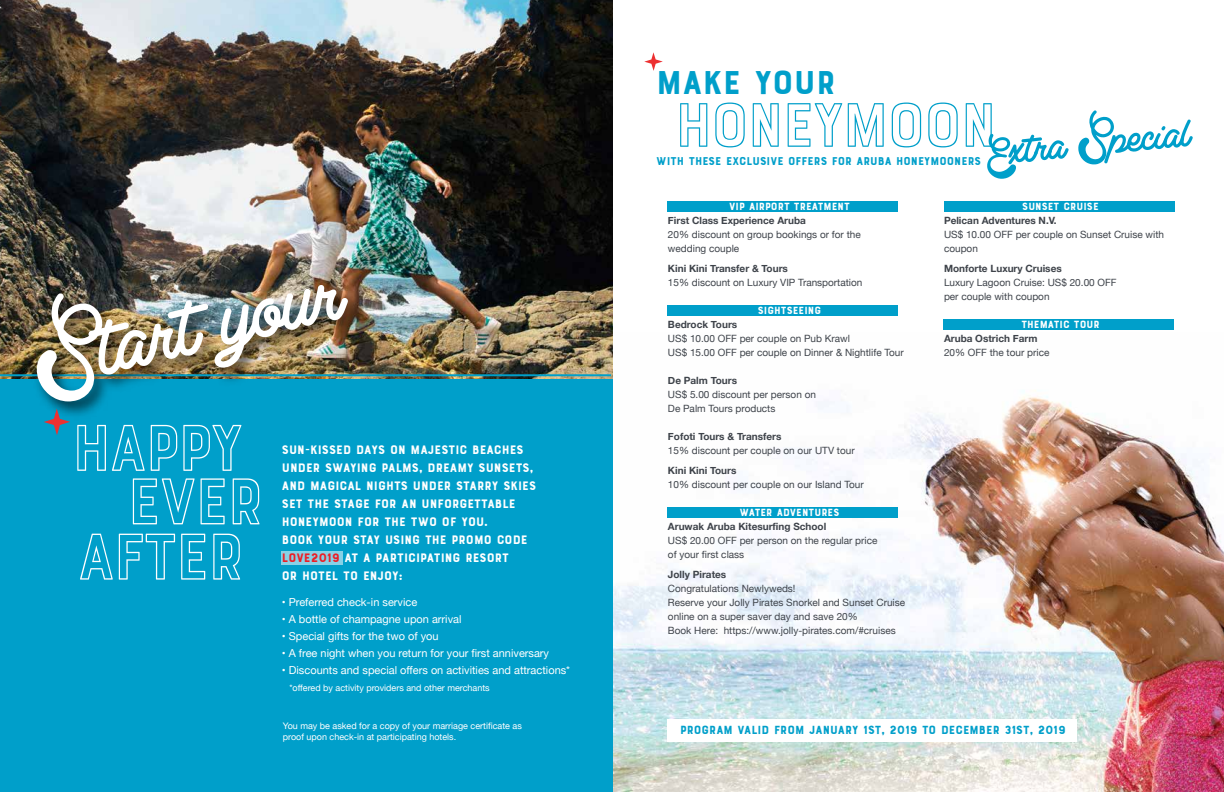
<style>
.page{position:relative;width:1224px;height:792px;background:#fff}
.page>*{position:absolute;margin:0;border:0;box-sizing:border-box;transform-origin:0 0}
.t1{font:107.1px "Clear Line";color:#fff}
.t2{font:500 69.6px/54.4px "Bourton Outline";letter-spacing:-.05em;color:#fff;text-align:right}
.t3{font:500 66.2px "Bourton Outline";letter-spacing:-.05em;color:#009fca}
.t4{font:53.3px "Clear Line";color:#009fca}
.t5{font:35px "Bourton Base";color:#009fca}
.t6{font:13px/18px "Bourton Base";color:#fff}
.t7{font:12.5px "Bourton Base";color:#009fca}
.t8{font:12px "Bourton Base";color:#009fca}
.t9{font:11px "Helvetica Neue";color:#fff}
.t10{font:11px "Bourton Base";color:#fff}
.t11{font:10px/14px "Helvetica Neue";color:#3e434a}
.t12{font:700 10px "Helvetica Neue";color:#3e434a}
.t13{font:9px/11px "Helvetica Neue";color:#fff}
.s1{color:#ed1d24}
</style>
<div class="page">
<img style="left:612px;top:333px;width:612px;height:459px">
<div style="left:667px;top:719px;width:410px;height:23px;background:#fff"></div>
<img style="left:0;top:0;width:612px;height:380px">
<div style="left:0;top:380px;width:612px;height:412px;background:#009fca"></div>
<svg style="left:644px;top:52px;width:19px;height:19px"></svg>
<hr style="left:0;top:374px;width:611px;height:2px;background:#009fca">
<img style="left:11px;top:221px;width:375px;height:195px">
<div style="left:281px;top:551px;width:61px;height:14px;background:#87d1e6"></div>
<svg style="left:44px;top:409px;width:26px;height:26px"></svg>
<div style="left:667px;top:201px;width:231px;height:11px;background:#009fca"></div>
<div style="left:944px;top:201px;width:231px;height:11px;background:#009fca"></div>
<div style="left:943px;top:319px;width:231px;height:11px;background:#009fca"></div>
<div style="left:667px;top:507px;width:231px;height:11px;background:#009fca"></div>
<div style="left:667px;top:305px;width:230px;height:11px;background:#009fca"></div>
<h1 class="t1" style="left:17px;top:292px;width:316px;rotate:-13deg">Start your</h1>
<p class="t6" style="left:282px;top:441px;width:256px">SUN-KISSED DAYS ON MAJESTIC BEACHES<br>UNDER SWAYING PALMS, DREAMY SUNSETS,<br>AND MAGICAL NIGHTS UNDER STARRY SKIES<br>SET THE STAGE FOR AN UNFORGETTABLE<br>HONEYMOON FOR THE TWO OF YOU.<br>BOOK YOUR STAY USING THE PROMO CODE<br><span class="s1">LOVE2019</span> AT A PARTICIPATING RESORT<br>OR HOTEL TO ENJOY:</p>
<h2 class="t2" style="left:71px;top:422px;width:195px">HAPPY<br>EVER<br>AFTER</h2>
<p class="t9" style="left:282px;top:595px;width:137px">• Preferred check-in service</p>
<p class="t9" style="left:282px;top:612px;width:181px">• A bottle of champagne upon arrival</p>
<p class="t9" style="left:282px;top:629px;width:158px">• Special gifts for the two of you</p>
<p class="t9" style="left:282px;top:646px;width:269px">• A free night when you return for your first anniversary</p>
<p class="t9" style="left:282px;top:663px;width:290px">• Discounts and special offers on activities and attractions*</p>
<p class="t13" style="left:289px;top:683px;width:202px">*offered by activity providers and other merchants</p>
<p class="t13" style="left:283px;top:721px;width:241px">You may be asked for a copy of your marriage certificate as proof upon check-in at participating hotels.</p>
<h3 class="t5" style="left:656px;top:61px;width:181px">MAKE YOUR</h3>
<h3 class="t3" style="left:674px;top:84px;width:325px">HONEYMOON</h3>
<h3 class="t4" style="left:981px;top:117px;width:206px;rotate:-6deg">Extra Special</h3>
<p class="t8" style="left:656px;top:154px;width:326px">WITH THESE EXCLUSIVE OFFERS FOR ARUBA HONEYMOONERS</p>
<p class="t10" style="left:729px;top:200px;width:122px">VIP AIRPORT TREATMENT</p>
<p class="t12" style="left:668px;top:213px;width:139px">First Class Experience Aruba</p>
<p class="t11" style="left:668px;top:228px;width:194px">20% discount on group bookings or for the wedding couple</p>
<p class="t12" style="left:668px;top:261px;width:121px">Kini Kini Transfer &amp; Tours</p>
<p class="t11" style="left:668px;top:276px;width:196px">15% discount on Luxury VIP Transportation</p>
<p class="t10" style="left:758px;top:304px;width:65px">SIGHTSEEING</p>
<p class="t12" style="left:668px;top:317px;width:71px">Bedrock Tours</p>
<p class="t11" style="left:668px;top:332px;width:237px">US$ 10.00 OFF per couple on Pub Krawl<br>US$ 15.00 OFF per couple on Dinner &amp; Nightlife Tour</p>
<p class="t12" style="left:668px;top:373px;width:71px">De Palm Tours</p>
<p class="t11" style="left:668px;top:388px;width:150px">US$ 5.00 discount per person on<br>De Palm Tours products</p>
<p class="t12" style="left:668px;top:429px;width:115px">Fofoti Tours &amp; Transfers</p>
<p class="t11" style="left:668px;top:444px;width:188px">15% discount per couple on our UTV tour</p>
<p class="t12" style="left:668px;top:463px;width:70px">Kini Kini Tours</p>
<p class="t11" style="left:668px;top:478px;width:197px">10% discount per couple on our Island Tour</p>
<p class="t10" style="left:740px;top:506px;width:101px">WATER ADVENTURES</p>
<p class="t12" style="left:668px;top:519px;width:160px">Aruwak Aruba Kitesurfing School</p>
<p class="t11" style="left:668px;top:534px;width:211px">US$ 20.00 OFF per person on the regular price of your first class</p>
<p class="t12" style="left:668px;top:567px;width:60px">Jolly Pirates</p>
<p class="t11" style="left:668px;top:582px;width:239px">Congratulations Newlyweds!<br>Reserve your Jolly Pirates Snorkel and Sunset Cruise online on a super saver day and save 20%<br>Book Here: https://www.jolly-pirates.com/#cruises</p>
<p class="t10" style="left:1022px;top:200px;width:78px">SUNSET CRUISE</p>
<p class="t12" style="left:944px;top:213px;width:114px">Pelican Adventures N.V.</p>
<p class="t11" style="left:944px;top:228px;width:222px">US$ 10.00 OFF per couple on Sunset Cruise with coupon</p>
<p class="t12" style="left:944px;top:261px;width:119px">Monforte Luxury Cruises</p>
<p class="t11" style="left:944px;top:276px;width:174px">Luxury Lagoon Cruise: US$ 20.00 OFF per couple with coupon</p>
<p class="t10" style="left:1021px;top:318px;width:80px">THEMATIC TOUR</p>
<p class="t12" style="left:944px;top:331px;width:95px">Aruba Ostrich Farm</p>
<p class="t11" style="left:944px;top:346px;width:107px">20% OFF the tour price</p>
<p class="t7" style="left:680px;top:722px;width:387px">PROGRAM VALID FROM JANUARY 1ST, 2019 TO DECEMBER 31ST, 2019</p>
</div>
